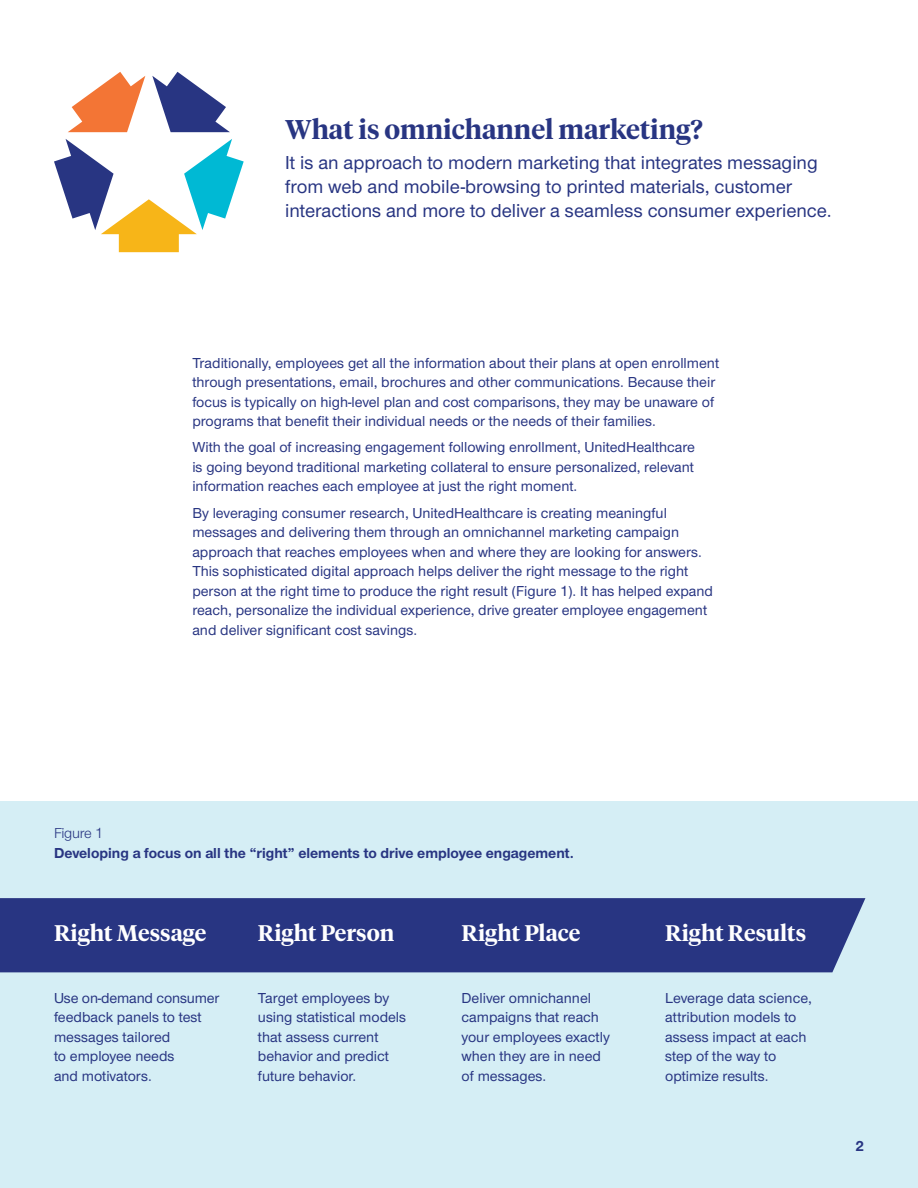
<style>
.page{position:relative;width:918px;height:1188px;background:#fff}
.page>*{position:absolute;margin:0;border:0;box-sizing:border-box;transform-origin:0 0}
.t1{font:600 27px "UHC Serif Headline";color:#283582}
.t2{font:600 22.5px "UHC Serif Headline";color:#fff}
.t3{font:500 19.5px/24px "UHC Sans";color:#283582}
.t4{font:500 15px/19.5px "UHC Sans";color:#283582}
.t5{font:700 15px/19.5px "UHC Sans";color:#283582}
.s1{font-weight:400}
</style>
<div class="page">
<div style="left:0;top:801px;width:918px;height:387px;background:#d5eef5"></div>
<svg style="left:152px;top:72px;width:78px;height:60px"></svg>
<svg style="left:68px;top:72px;width:77px;height:60px"></svg>
<svg style="left:54px;top:139px;width:190px;height:113px"></svg>
<div style="left:0;top:898px;width:865px;height:74px;background:#283582"></div>
<h2 class="t1" style="left:285px;top:110px;width:419px">What is omnichannel marketing?</h2>
<p class="t3" style="left:285px;top:150px;width:548px">It is an approach to modern marketing that integrates messaging from web and mobile-browsing to printed materials, customer interactions and more to deliver a seamless consumer experience.</p>
<p class="t4" style="left:192px;top:352px;width:528px">Traditionally, employees get all the information about their plans at open enrollment through presentations, email, brochures and other communications. Because their focus is typically on high-level plan and cost comparisons, they may be unaware of programs that benefit their individual needs or the needs of their families.</p>
<p class="t4" style="left:192px;top:437px;width:504px;text-align:justify">With the goal of increasing engagement following enrollment, UnitedHealthcare is going beyond traditional marketing collateral to ensure personalized, relevant information reaches each employee at just the right moment.</p>
<p class="t4" style="left:192px;top:502px;width:522px">By leveraging consumer research, UnitedHealthcare is creating meaningful messages and delivering them through an omnichannel marketing campaign approach that reaches employees when and where they are looking for answers.<br>This sophisticated digital approach helps deliver the right message to the right person at the right time to produce the right result (Figure 1). It has helped expand reach, personalize the individual experience, drive greater employee engagement and deliver significant cost savings.</p>
<p class="t5" style="left:54px;top:823px;width:521px"><span class="s1">Figure 1<br></span>Developing a focus on all the “right” elements to drive employee engagement.</p>
<h3 class="t2" style="left:54px;top:917px;width:154px">Right Message</h3>
<h3 class="t2" style="left:258px;top:917px;width:138px">Right Person</h3>
<h3 class="t2" style="left:462px;top:917px;width:120px">Right Place</h3>
<h3 class="t2" style="left:665px;top:917px;width:142px">Right Results</h3>
<p class="t4" style="left:54px;top:987px;width:167px">Use on-demand consumer feedback panels to test messages tailored<br>to employee needs<br>and motivators.</p>
<p class="t4" style="left:258px;top:987px;width:150px">Target employees by using statistical models that assess current behavior and predict future behavior.</p>
<p class="t4" style="left:462px;top:987px;width:150px">Deliver omnichannel campaigns that reach your employees exactly when they are in need of messages.</p>
<p class="t4" style="left:665px;top:987px;width:148px">Leverage data science, attribution models to assess impact at each step of the way to optimize results.</p>
<p class="t5" style="left:855px;top:1136px;width:10px">2</p>
</div>
